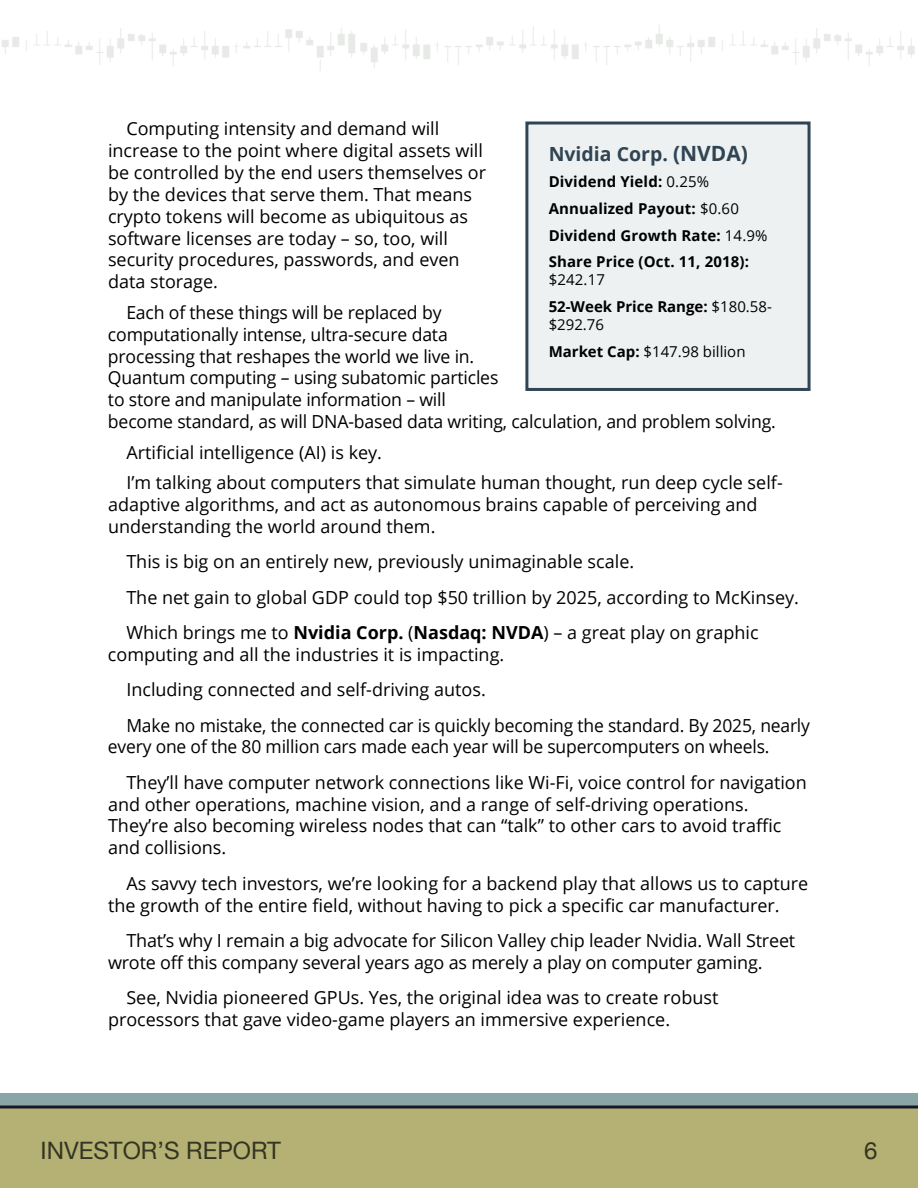
<style>
.page{position:relative;width:918px;height:1188px;background:#fff}
.page>*{position:absolute;margin:0;border:0;box-sizing:border-box;transform-origin:0 0}
.t1{font:24px "Helvetica Neue";color:#343522}
.t2{font:700 19.5px "Open Sans";color:#304454}
.t3{font:18px/21.9px "Open Sans";color:#000}
.t4{font:700 15px/26.7px "Open Sans";letter-spacing:.01em;color:#000}
.t5{font:15px/26.7px "Open Sans";color:#000}
.s1{font-weight:700}
.s2{font-size:21px}
.s3{font-weight:400}
</style>
<div class="page">
<img style="left:2px;top:25px;width:913px;height:46px">
<div style="left:0;top:1094px;width:918px;height:13px;background:#8aa5a5"></div>
<div style="left:0;top:1106px;width:918px;height:82px;background:#b5b174"></div>
<hr style="left:0;top:1106px;width:918px;height:2px;background:#18162b">
<div style="left:527px;top:123px;width:282px;height:266px;background:#edf1f1"></div>
<div style="left:525px;top:122px;width:286px;height:269px;border:3px solid #304454"></div>
<p class="t3" style="left:108px;top:117px;width:380px;text-indent:18px">Computing intensity and demand will increase to the point where digital assets will be controlled by the end users themselves or by the devices that serve them. That means crypto tokens will become as ubiquitous as software licenses are today – so, too, will security procedures, passwords, and even data storage.</p>
<p class="t3" style="left:108px;top:301px;width:669px;text-indent:18px">Each of these things will be replaced by<br>computationally intense, ultra-secure data<br>processing that reshapes the world we live in.<br>Quantum computing – using subatomic particles<br>to store and manipulate information – will<br>become standard, as will DNA-based data writing, calculation, and problem solving.</p>
<p class="t3" style="left:126px;top:436px;width:658px;line-height:30.5px">Artificial intelligence (AI) is key.<br>I’m talking about computers that simulate human thought, run deep cycle self-</p>
<p class="t3" style="left:108px;top:493px;width:651px">adaptive algorithms, and act as autonomous brains capable of perceiving and understanding the world around them.</p>
<p class="t3" style="left:126px;top:544px;width:674px;line-height:35.4px">This is big on an entirely new, previously unimaginable scale.<br>The net gain to global GDP could top $50 trillion by 2025, according to McKinsey.<br>Which brings me to <span class="s1">Nvidia Corp.</span> (<span class="s1">Nasdaq: NVDA</span>) – a great play on graphic</p>
<p class="t3" style="left:126px;top:636px;width:685px;line-height:35.4px;text-indent:-18px">computing and all the industries it is impacting.<br>Including connected and self-driving autos.<br>Make no mistake, the connected car is quickly becoming the standard. By 2025, nearly</p>
<p class="t3" style="left:126px;top:729px;width:682px;line-height:35.4px;text-indent:-18px">every one of the 80 million cars made each year will be supercomputers on wheels.<br>They’ll have computer network connections like Wi-Fi, voice control for navigation</p>
<p class="t3" style="left:108px;top:793px;width:675px">and other operations, machine vision, and a range of self-driving operations.<br>They’re also becoming wireless nodes that can “talk” to other cars to avoid traffic and collisions.</p>
<p class="t3" style="left:108px;top:872px;width:702px;text-indent:18px">As savvy tech investors, we’re looking for a backend play that allows us to capture the growth of the entire field, without having to pick a specific car manufacturer.</p>
<p class="t3" style="left:108px;top:929px;width:689px;text-indent:18px">That’s why I remain a big advocate for Silicon Valley chip leader Nvidia. Wall Street wrote off this company several years ago as merely a play on computer gaming.</p>
<p class="t3" style="left:108px;top:986px;width:612px;text-indent:18px">See, Nvidia pioneered GPUs. Yes, the original idea was to create robust processors that gave video-game players an immersive experience.</p>
<p class="t2" style="left:549px;top:140px;width:201px">Nvidia Corp. <span class="s2">(NVDA)</span></p>
<p class="t4" style="left:549px;top:168px;width:220px">Dividend Yield: <span class="s3">0.25%<br></span>Annualized Payout: <span class="s3">$0.60<br></span>Dividend Growth Rate: <span class="s3">14.9%<br></span>Share Price (Oct. 11, 2018):</p>
<p class="t4" style="left:549px;top:266px;width:225px"><span class="s3">$242.17<br></span>52-Week Price Range: <span class="s3">$180.58-</span></p>
<p class="t5" style="left:549px;top:311px;width:198px">$292.76<br><span class="s1">Market Cap:</span> $147.98 billion</p>
<h1 class="t1" style="left:40px;top:1133px;width:242px">INVESTOR’S REPORT</h1>
<h1 class="t1" style="left:864px;top:1133px;width:15px">6</h1>
</div>
